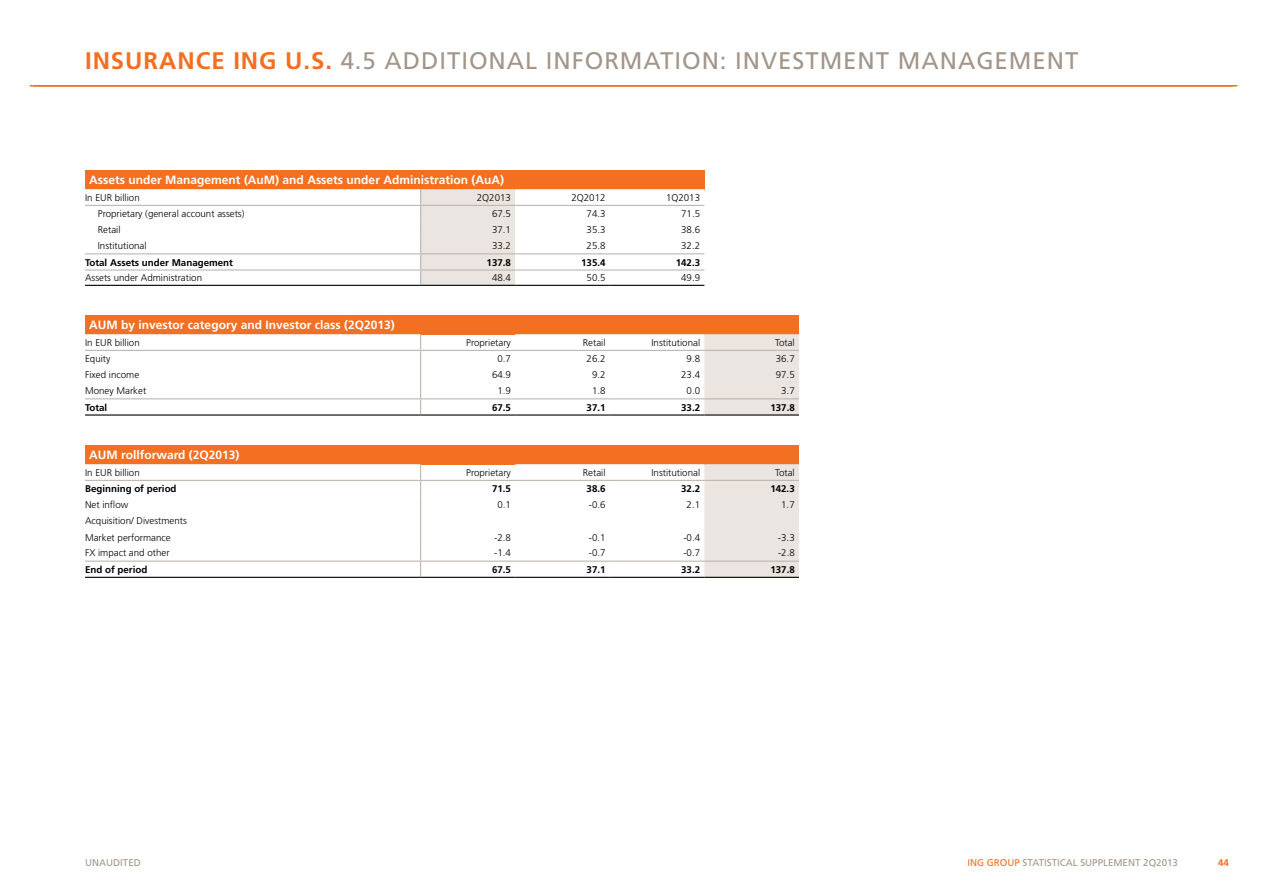
<style>
.page{position:relative;width:1263px;height:893px;background:#fff}
.page>*{position:absolute;margin:0;border:0;box-sizing:border-box;transform-origin:0 0}
.t1{font:24px "Frutiger LT Std";letter-spacing:.04em;color:#a2958a}
.t2{font:700 24px "Frutiger LT Std";letter-spacing:.04em;color:#f36f21}
.t3{font:700 12px "Frutiger LT Std";color:#fff}
.t4{font:300 9.75px/16.2px "Frutiger LT Std";color:#000}
.t5{font:700 9.75px "Frutiger LT Std";color:#000}
.t6{font:9.75px "Frutiger LT Std";color:#a2958a}
.t7{font:700 9.75px "Frutiger LT Std";color:#f36f21}
.s1{font-weight:700;color:#f36f21}
.s2{color:#f36f21}
</style>
<div class="page">
<hr style="left:34px;top:85px;width:1203px;height:2px;background:#f36f21">
<div style="left:85px;top:170px;width:619px;height:19px;background:#f36f21"></div>
<svg style="left:85px;top:189px;width:619px;height:96px"></svg>
<hr style="left:85px;top:205px;width:336px;height:1px;background:#bfb6ad">
<hr style="left:421px;top:205px;width:94px;height:1px;background:#bfb6ad">
<hr style="left:515px;top:205px;width:95px;height:1px;background:#bfb6ad">
<hr style="left:610px;top:205px;width:94px;height:1px;background:#bfb6ad">
<hr style="left:85px;top:269px;width:336px;height:2px;background:#bfb6ad">
<hr style="left:421px;top:269px;width:94px;height:2px;background:#bfb6ad">
<hr style="left:515px;top:269px;width:95px;height:2px;background:#bfb6ad">
<hr style="left:610px;top:269px;width:94px;height:2px;background:#bfb6ad">
<hr style="left:85px;top:285px;width:336px;height:1px;background:#000">
<hr style="left:421px;top:285px;width:94px;height:1px;background:#000">
<hr style="left:515px;top:285px;width:95px;height:1px;background:#000">
<hr style="left:610px;top:285px;width:94px;height:1px;background:#000">
<div style="left:85px;top:315px;width:714px;height:19px;background:#f36f21"></div>
<svg style="left:515px;top:334px;width:284px;height:80px"></svg>
<hr style="left:421px;top:398px;width:94px;height:1px;background:#bfb6ad">
<hr style="left:515px;top:398px;width:95px;height:1px;background:#bfb6ad">
<hr style="left:610px;top:398px;width:94px;height:1px;background:#bfb6ad">
<hr style="left:704px;top:398px;width:95px;height:1px;background:#bfb6ad">
<hr style="left:421px;top:350px;width:94px;height:1px;background:#bfb6ad">
<hr style="left:515px;top:350px;width:95px;height:1px;background:#bfb6ad">
<hr style="left:610px;top:350px;width:94px;height:1px;background:#bfb6ad">
<hr style="left:704px;top:350px;width:95px;height:1px;background:#bfb6ad">
<svg style="left:85px;top:334px;width:336px;height:80px"></svg>
<hr style="left:85px;top:414px;width:336px;height:2px;background:#000">
<hr style="left:421px;top:414px;width:94px;height:2px;background:#000">
<hr style="left:515px;top:414px;width:95px;height:2px;background:#000">
<hr style="left:610px;top:414px;width:94px;height:2px;background:#000">
<hr style="left:704px;top:414px;width:95px;height:2px;background:#000">
<div style="left:85px;top:445px;width:714px;height:19px;background:#f36f21"></div>
<svg style="left:515px;top:464px;width:284px;height:113px"></svg>
<hr style="left:421px;top:561px;width:94px;height:1px;background:#bfb6ad">
<hr style="left:515px;top:561px;width:95px;height:1px;background:#bfb6ad">
<hr style="left:610px;top:561px;width:94px;height:1px;background:#bfb6ad">
<hr style="left:704px;top:561px;width:95px;height:1px;background:#bfb6ad">
<hr style="left:421px;top:480px;width:94px;height:1px;background:#bfb6ad">
<hr style="left:515px;top:480px;width:95px;height:1px;background:#bfb6ad">
<hr style="left:610px;top:480px;width:94px;height:1px;background:#bfb6ad">
<hr style="left:704px;top:480px;width:95px;height:1px;background:#bfb6ad">
<svg style="left:85px;top:464px;width:336px;height:113px"></svg>
<hr style="left:85px;top:577px;width:336px;height:1px;background:#000">
<hr style="left:421px;top:577px;width:94px;height:1px;background:#000">
<hr style="left:515px;top:577px;width:95px;height:1px;background:#000">
<hr style="left:610px;top:577px;width:94px;height:1px;background:#000">
<hr style="left:704px;top:577px;width:95px;height:1px;background:#000">
<h1 class="t2" style="left:85px;top:47px;width:163px">Insurance ing</h1>
<h1 class="t1" style="left:285px;top:47px;width:795px"><span class="s1">u.s.</span> 4.5 ADD ITIONAL INFORMATION: INVESTMENT MANAGEMENT</h1>
<p class="t3" style="left:89px;top:173px;width:416px">Assets under Management (AuM) and Assets under Administration (AuA)</p>
<p class="t4" style="left:85px;top:189px;width:56px">In EUR billion</p>
<p class="t4" style="left:477px;top:189px;width:36px">2Q2013</p>
<p class="t4" style="left:571px;top:189px;width:36px">2Q2012</p>
<p class="t4" style="left:666px;top:189px;width:36px">1Q2013</p>
<p class="t4" style="left:98px;top:206px;width:148px">Proprietary (general account assets)</p>
<p class="t4" style="left:492px;top:206px;width:20px">67.5</p>
<p class="t4" style="left:587px;top:206px;width:20px">74.3</p>
<p class="t4" style="left:681px;top:206px;width:20px">71.5</p>
<p class="t4" style="left:98px;top:222px;width:24px">Retail</p>
<p class="t4" style="left:492px;top:222px;width:20px">37.1</p>
<p class="t4" style="left:587px;top:222px;width:20px">35.3</p>
<p class="t4" style="left:681px;top:222px;width:20px">38.6</p>
<p class="t4" style="left:98px;top:238px;width:50px">Institutional</p>
<p class="t4" style="left:492px;top:238px;width:20px">33.2</p>
<p class="t4" style="left:587px;top:238px;width:20px">25.8</p>
<p class="t4" style="left:681px;top:238px;width:20px">32.2</p>
<p class="t5" style="left:85px;top:256px;width:149px">Total Assets under Management</p>
<p class="t5" style="left:487px;top:256px;width:26px">137.8</p>
<p class="t5" style="left:581px;top:256px;width:26px">135.4</p>
<p class="t5" style="left:676px;top:256px;width:26px">142.3</p>
<p class="t4" style="left:85px;top:270px;width:119px">Assets under Administration</p>
<p class="t4" style="left:492px;top:270px;width:20px">48.4</p>
<p class="t4" style="left:587px;top:270px;width:20px">50.5</p>
<p class="t4" style="left:681px;top:270px;width:20px">49.9</p>
<p class="t3" style="left:89px;top:318px;width:307px">AUM by investor category and Investor class (2Q2013)</p>
<p class="t4" style="left:85px;top:334px;width:56px">In EUR billion</p>
<p class="t4" style="left:466px;top:334px;width:46px">Proprietary</p>
<p class="t4" style="left:583px;top:334px;width:24px">Retail</p>
<p class="t4" style="left:651px;top:334px;width:50px">Institutional</p>
<p class="t4" style="left:775px;top:334px;width:21px">Total</p>
<p class="t4" style="left:85px;top:351px;width:27px">Equity</p>
<p class="t4" style="left:497px;top:351px;width:15px">0.7</p>
<p class="t4" style="left:587px;top:351px;width:20px">26.2</p>
<p class="t4" style="left:687px;top:351px;width:15px">9.8</p>
<p class="t4" style="left:776px;top:351px;width:20px">36.7</p>
<p class="t4" style="left:85px;top:367px;width:56px">Fixed income</p>
<p class="t4" style="left:492px;top:367px;width:20px">64.9</p>
<p class="t4" style="left:592px;top:367px;width:15px">9.2</p>
<p class="t4" style="left:681px;top:367px;width:20px">23.4</p>
<p class="t4" style="left:776px;top:367px;width:20px">97.5</p>
<p class="t4" style="left:85px;top:383px;width:63px">Money Market</p>
<p class="t4" style="left:497px;top:383px;width:15px">1.9</p>
<p class="t4" style="left:592px;top:383px;width:15px">1.8</p>
<p class="t4" style="left:687px;top:383px;width:15px">0.0</p>
<p class="t4" style="left:781px;top:383px;width:15px">3.7</p>
<p class="t5" style="left:85px;top:401px;width:24px">Total</p>
<p class="t5" style="left:492px;top:401px;width:20px">67.5</p>
<p class="t5" style="left:587px;top:401px;width:20px">37.1</p>
<p class="t5" style="left:681px;top:401px;width:20px">33.2</p>
<p class="t5" style="left:770px;top:401px;width:26px">137.8</p>
<p class="t3" style="left:89px;top:448px;width:152px">AUM rollforward (2Q2013)</p>
<p class="t4" style="left:85px;top:464px;width:56px">In EUR billion</p>
<p class="t4" style="left:466px;top:464px;width:46px">Proprietary</p>
<p class="t4" style="left:583px;top:464px;width:24px">Retail</p>
<p class="t4" style="left:651px;top:464px;width:50px">Institutional</p>
<p class="t4" style="left:775px;top:464px;width:21px">Total</p>
<p class="t5" style="left:85px;top:483px;width:93px">Beginning of period</p>
<p class="t5" style="left:492px;top:483px;width:20px">71.5</p>
<p class="t5" style="left:587px;top:483px;width:20px">38.6</p>
<p class="t5" style="left:681px;top:483px;width:20px">32.2</p>
<p class="t5" style="left:770px;top:483px;width:26px">142.3</p>
<p class="t4" style="left:85px;top:497px;width:45px">Net inflow</p>
<p class="t4" style="left:497px;top:497px;width:15px">0.1</p>
<p class="t4" style="left:589px;top:497px;width:18px">-0.6</p>
<p class="t4" style="left:687px;top:497px;width:15px">2.1</p>
<p class="t4" style="left:781px;top:497px;width:15px">1.7</p>
<p class="t4" style="left:85px;top:513px;width:103px">Acquisition/ Divestments<br>Market performance</p>
<p class="t4" style="left:494px;top:529px;width:18px">-2.8</p>
<p class="t4" style="left:589px;top:529px;width:18px">-0.1</p>
<p class="t4" style="left:683px;top:529px;width:18px">-0.4</p>
<p class="t4" style="left:778px;top:529px;width:18px">-3.3</p>
<p class="t4" style="left:85px;top:545px;width:86px">FX impact and other</p>
<p class="t4" style="left:494px;top:545px;width:18px">-1.4</p>
<p class="t4" style="left:589px;top:545px;width:18px">-0.7</p>
<p class="t4" style="left:683px;top:545px;width:18px">-0.7</p>
<p class="t4" style="left:778px;top:545px;width:18px">-2.8</p>
<p class="t5" style="left:85px;top:564px;width:64px">End of period</p>
<p class="t5" style="left:492px;top:564px;width:20px">67.5</p>
<p class="t5" style="left:587px;top:564px;width:20px">37.1</p>
<p class="t5" style="left:681px;top:564px;width:20px">33.2</p>
<p class="t5" style="left:770px;top:564px;width:26px">137.8</p>
<p class="t6" style="left:85px;top:857px;width:8px">UNAU</p>
<p class="t6" style="left:113px;top:857px;width:29px">DITED</p>
<p class="t6" style="left:967px;top:857px;width:212px"><span class="s2">ING GROUP</span> STATISTICAL SUPPLEMENT 2Q2013</p>
<p class="t7" style="left:1218px;top:857px;width:12px">44</p>
</div>
